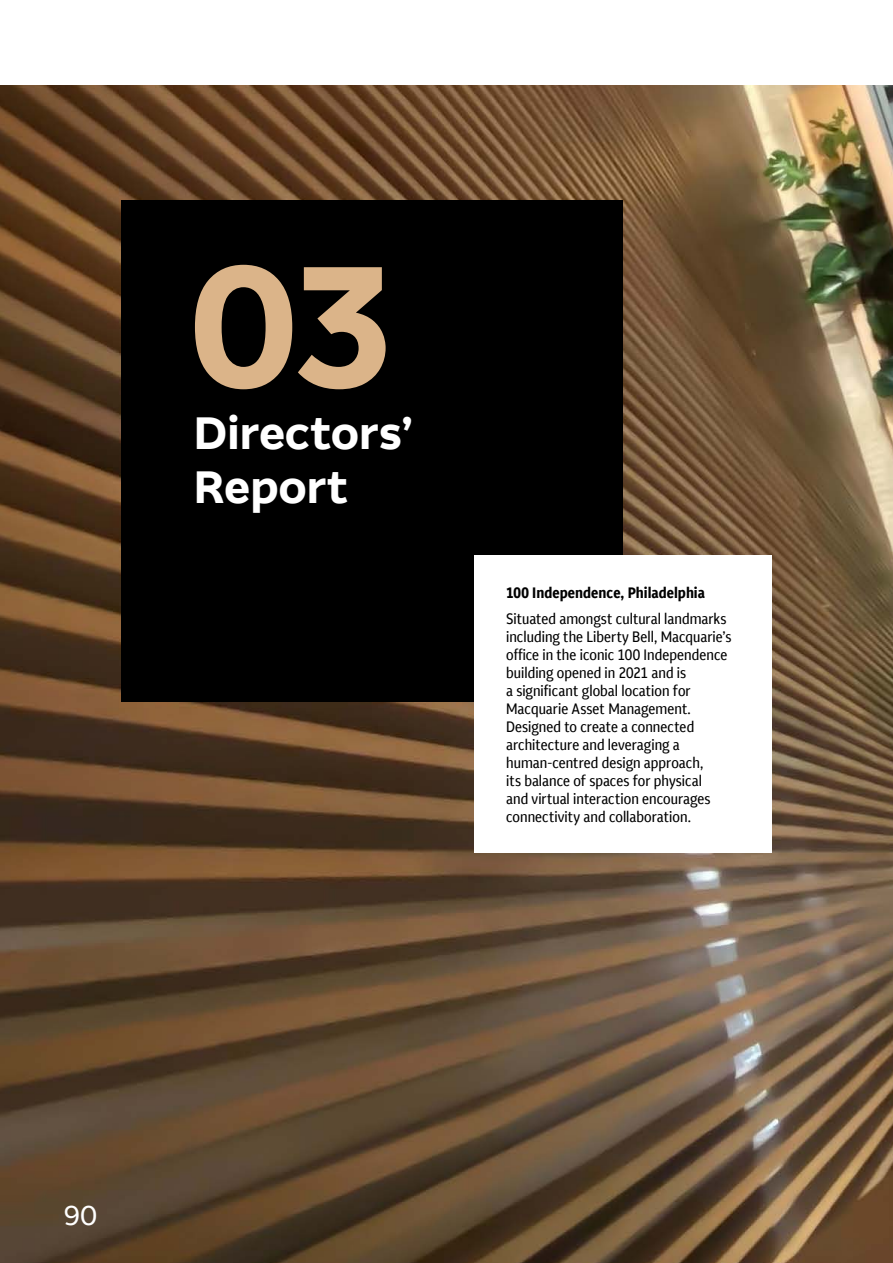
<style>
.page{position:relative;width:893px;height:1263px;background:#fff}
.page>*{position:absolute;margin:0;border:0;box-sizing:border-box;transform-origin:0 0}
.t1{font:700 171px "MCQ Global";color:#dbb489}
.t2{font:700 45px/54px "MCQ Global";letter-spacing:-.005em;color:#fff}
.t3{font:27px "MCQ Global";color:#fff}
.t4{font:condensed 15px/18px "MCQ Global";color:#000}
.t5{font:700 condensed 15px "MCQ Global";letter-spacing:.005em;color:#000}
</style>
<div class="page">
<img style="left:0;top:85px;width:893px;height:1178px">
<div style="left:121px;top:200px;width:502px;height:502px;background:#000"></div>
<div style="left:474px;top:555px;width:298px;height:298px;background:#fff"></div>
<h1 class="t1" style="left:191px;top:220px;width:205px">03</h1>
<h2 class="t2" style="left:193px;top:408px;width:222px">Directors’<br>Report</h2>
<p class="t5" style="left:506px;top:583px;width:200px">100 Independence, Philadelphia</p>
<p class="t4" style="left:506px;top:610px;width:227px">Situated amongst cultural landmarks including the Liberty Bell, Macquarie’s office in the iconic 100 Independence building opened in 2021 and is<br>a significant global location for Macquarie Asset Management.<br>Designed to create a connected architecture and leveraging a human-centred design approach,<br>its balance of spaces for physical<br>and virtual interaction encourages connectivity and collaboration.</p>
<h3 class="t3" style="left:64px;top:1199px;width:35px">90</h3>
</div>
